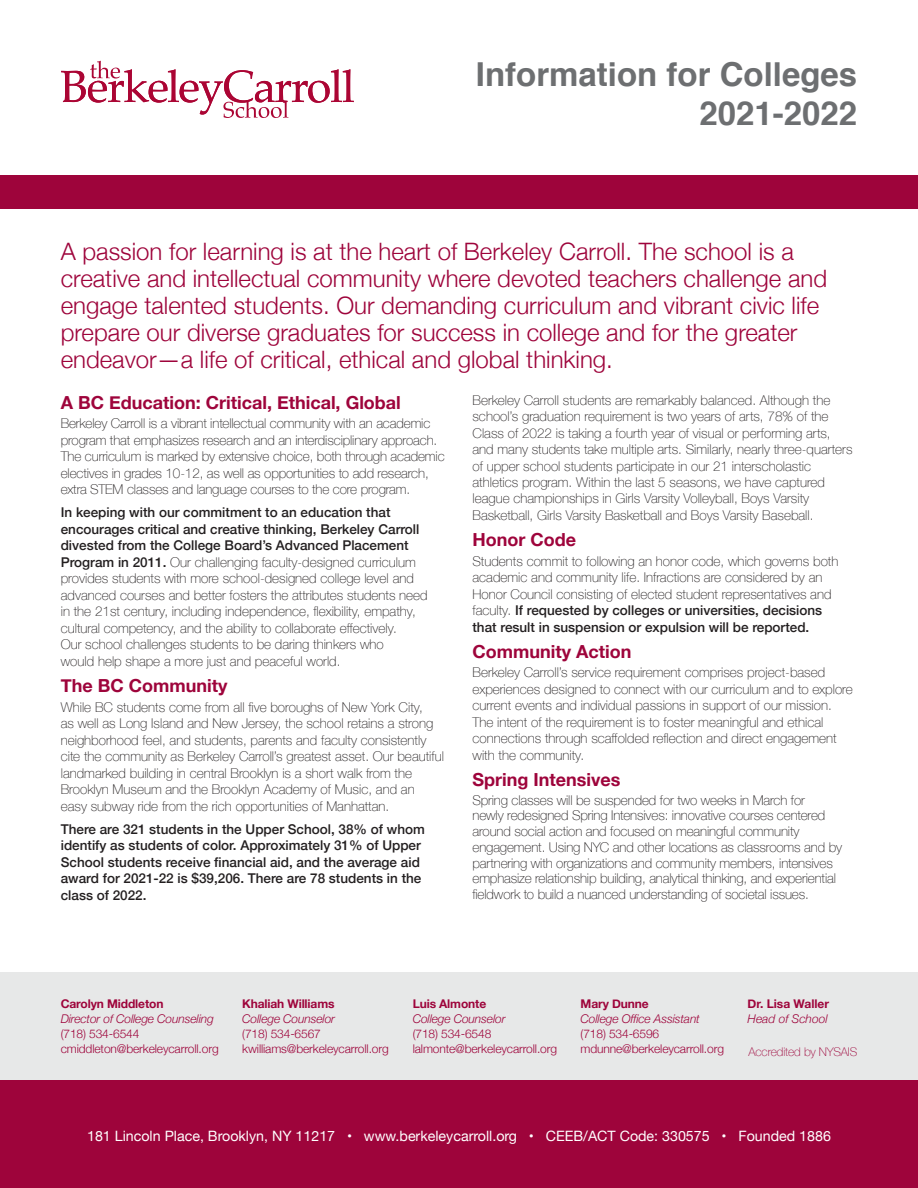
<style>
.page{position:relative;width:918px;height:1188px;background:#fff}
.page>*{position:absolute;margin:0;border:0;box-sizing:border-box;transform-origin:0 0}
.t1{font:700 33px/39px "Helvetica";color:#6d6f71;text-align:right}
.t2{font:300 24px/27px "Helvetica Neue";color:#9e043b}
.t3{font:700 18px "Helvetica Neue";color:#9e043b}
.t4{font:14.25px "Helvetica Neue";color:#fff}
.t5{font:100 13.5px/16.5px "Helvetica Neue";color:#231f20}
.t6{font:500 13.5px/16.5px "Helvetica Neue";color:#231f20}
.t7{font:300 12px/15px "Helvetica Neue";letter-spacing:-.01em;color:#9e043b}
.t8{font:italic 300 12px "Helvetica Neue";letter-spacing:-.01em;color:#9e043b}
.t9{font:700 12px "Helvetica Neue";letter-spacing:-.01em;color:#9e043b}
.t10{font:100 12px "Helvetica Neue";letter-spacing:-.01em;color:#9e043b}
.s1{font-weight:500}
</style>
<div class="page">
<div style="left:0;top:972px;width:918px;height:108px;background:#e7e8e8"></div>
<div style="left:0;top:1080px;width:918px;height:108px;background:#9e043b"></div>
<div style="left:0;top:176px;width:918px;height:33px;background:#9e043b"></div>
<svg style="left:61px;top:61px;width:293px;height:57px"></svg>
<h1 class="t1" style="left:476px;top:55px;width:383px">Information for Colleges<br>2021-2022</h1>
<p class="t2" style="left:61px;top:236px;width:768px">A passion for learning is at the heart of Berkeley Carroll. The school is a creative and intellectual community where devoted teachers challenge and engage talented students. Our demanding curriculum and vibrant civic life prepare our diverse graduates for success in college and for the greater endeavor—a life of critical, ethical and global thinking.</p>
<h3 class="t3" style="left:61px;top:389px;width:342px">A BC Education: Critical, Ethical, Global</h3>
<p class="t5" style="left:61px;top:415px;width:385px">Berkeley Carroll is a vibrant intellectual community with an academic program that emphasizes research and an interdisciplinary approach.<br>The curriculum is marked by extensive choice, both through academic electives in grades 10-12, as well as opportunities to add research, extra STEM classes and language courses to the core program.</p>
<p class="t5" style="left:61px;top:504px;width:369px"><span class="s1">In keeping with our commitment to an education that encourages critical and creative thinking, Berkeley Carroll divested from the College Board’s Advanced Placement Program in 2011.</span> Our challenging faculty-designed curriculum provides students with more school-designed college level and advanced courses and better fosters the attributes students need in the 21st century, including independence, flexibility, empathy, cultural competency, and the ability to collaborate effectively.<br>Our school challenges students to be daring thinkers who<br>would help shape a more just and peaceful world.</p>
<h3 class="t3" style="left:61px;top:672px;width:168px">The BC Community</h3>
<p class="t5" style="left:61px;top:698px;width:385px">While BC students come from all five boroughs of New York City,<br>as well as Long Island and New Jersey, the school retains a strong neighborhood feel, and students, parents and faculty consistently cite the community as Berkeley Carroll’s greatest asset. Our beautiful landmarked building in central Brooklyn is a short walk from the Brooklyn Museum and the Brooklyn Academy of Music, and an easy subway ride from the rich opportunities of Manhattan.</p>
<p class="t6" style="left:61px;top:820px;width:366px">There are 321 students in the Upper School, 38% of whom identify as students of color. Approximately 31% of Upper School students receive financial aid, and the average aid award for 2021-22 is $39,206. There are 78 students in the class of 2022.</p>
<p class="t5" style="left:472px;top:391px;width:382px">Berkeley Carroll students are remarkably balanced. Although the school’s graduation requirement is two years of arts, 78% of the Class of 2022 is taking a fourth year of visual or performing arts, and many students take multiple arts. Similarly, nearly three-quarters of upper school students participate in our 21 interscholastic athletics program. Within the last 5 seasons, we have captured league championships in Girls Varsity Volleyball, Boys Varsity Basketball, Girls Varsity Basketball and Boys Varsity Baseball.</p>
<h3 class="t3" style="left:472px;top:526px;width:105px">Honor Code</h3>
<p class="t5" style="left:472px;top:552px;width:367px">Students commit to following an honor code, which governs both academic and community life. Infractions are considered by an Honor Council consisting of elected student representatives and faculty. <span class="s1">If requested by colleges or universities, decisions that result in suspension or expulsion will be reported.</span></p>
<h3 class="t3" style="left:472px;top:638px;width:160px">Community Action</h3>
<p class="t5" style="left:472px;top:664px;width:382px">Berkeley Carroll’s service requirement comprises project-based experiences designed to connect with our curriculum and to explore current events and individual passions in support of our mission.<br>The intent of the requirement is to foster meaningful and ethical connections through scaffolded reflection and direct engagement with the community.</p>
<h3 class="t3" style="left:472px;top:766px;width:149px">Spring Intensives</h3>
<p class="t5" style="left:472px;top:791px;width:371px;line-height:15.8px">Spring classes will be suspended for two weeks in March for<br>newly redesigned Spring Intensives: innovative courses centered around social action and focused on meaningful community engagement. Using NYC and other locations as classrooms and by partnering with organizations and community members, intensives emphasize relationship building, analytical thinking, and experiential fieldwork to build a nuanced understanding of societal issues.</p>
<p class="t9" style="left:61px;top:994px;width:104px">Carolyn Middleton</p>
<p class="t8" style="left:61px;top:1009px;width:155px">Director of College Counseling</p>
<p class="t7" style="left:61px;top:1025px;width:159px">(718) 534-6544 cmiddleton@berkeleycarroll.org</p>
<p class="t9" style="left:242px;top:994px;width:94px">Khaliah Williams</p>
<p class="t8" style="left:242px;top:1009px;width:94px">College Counselor</p>
<p class="t7" style="left:242px;top:1025px;width:148px">(718) 534-6567 kwilliams@berkeleycarroll.org</p>
<p class="t9" style="left:413px;top:994px;width:75px">Luis Almonte</p>
<p class="t8" style="left:413px;top:1009px;width:94px">College Counselor</p>
<p class="t7" style="left:413px;top:1025px;width:146px">(718) 534-6548 lalmonte@berkeleycarroll.org</p>
<p class="t9" style="left:581px;top:994px;width:70px">Mary Dunne</p>
<p class="t8" style="left:581px;top:1009px;width:121px">College Office Assistant</p>
<p class="t7" style="left:581px;top:1025px;width:145px">(718) 534-6596 mdunne@berkeleycarroll.org</p>
<p class="t9" style="left:748px;top:994px;width:83px">Dr. Lisa Waller</p>
<p class="t8" style="left:748px;top:1009px;width:82px">Head of School</p>
<p class="t10" style="left:748px;top:1043px;width:110px">Accredited by NYSAIS</p>
<p class="t4" style="left:87px;top:1125px;width:745px">181 Lincoln Place, Brooklyn, NY 11217 • www.berkeleycarroll.org • CEEB/ACT Code: 330575 • Founded 1886</p>
</div>
